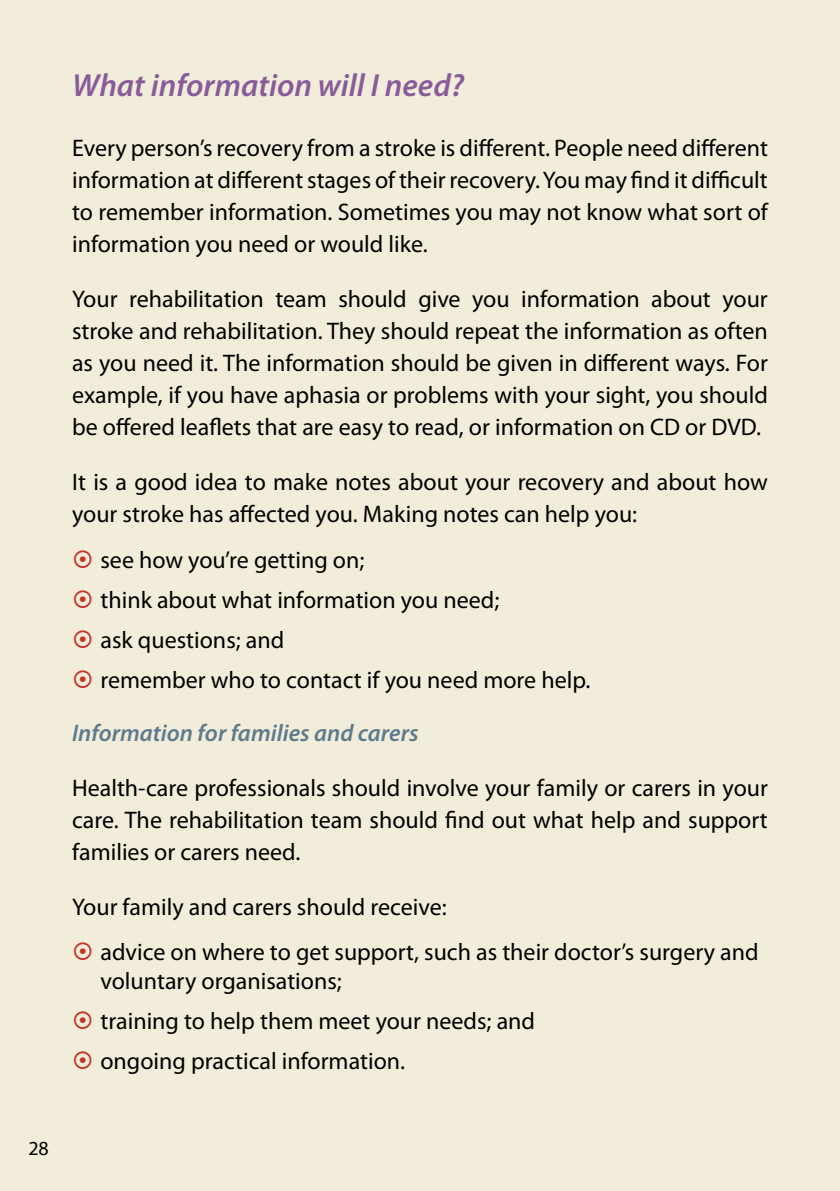
<style>
.page{position:relative;width:840px;height:1191px;background:#fff}
.page>*{position:absolute;margin:0;border:0;box-sizing:border-box;transform-origin:0 0}
.t1{font:italic 600 32px "Myriad Pro";color:#885c9a}
.t2{font:24px/32px "Myriad Pro";color:#000}
.t3{font:italic 600 24px "Myriad Pro";color:#5e7b8d}
.t4{font:20px "Myriad Pro";color:#000}
</style>
<div class="page">
<div style="left:0;top:0;width:839px;height:1191px;background:#f2edda"></div>
<h1 class="t1" style="left:72px;top:65px;width:393px">What information will I need?</h1>
<p class="t2" style="left:72px;top:132px;width:697px;text-align:justify">Every person’s recovery from a stroke is different. People need different information at different stages of their recovery. You may find it difficult to remember information. Sometimes you may not know what sort of information you need or would like.</p>
<p class="t2" style="left:72px;top:283px;width:697px;text-align:justify">Your rehabilitation team should give you information about your stroke and rehabilitation. They should repeat the information as often as you need it. The information should be given in different ways. For example, if you have aphasia or problems with your sight, you should be offered leaflets that are easy to read, or information on CD or DVD.</p>
<p class="t2" style="left:72px;top:465px;width:696px">It is a good idea to make notes about your recovery and about how your stroke has affected you. Making notes can help you:</p>
<p class="t2" style="left:100px;top:539px;width:491px;line-height:40.2px">see how you’re getting on;<br>think about what information you need;<br>ask questions; and<br>remember who to contact if you need more help.</p>
<p class="t3" style="left:72px;top:718px;width:348px">Information for families and carers</p>
<p class="t2" style="left:72px;top:771px;width:697px;text-align:justify">Health-care professionals should involve your family or carers in your care. The rehabilitation team should find out what help and support families or carers need.</p>
<p class="t2" style="left:100px;top:883px;width:659px;line-height:45.8px;text-indent:-28px">Your family and carers should receive:<br>advice on where to get support, such as their doctor’s surgery and</p>
<p class="t2" style="left:100px;top:960px;width:436px;line-height:40.2px">voluntary organisations;<br>training to help them meet your needs; and ongoing practical information.</p>
<p class="t4" style="left:28px;top:1136px;width:22px">28</p>
</div>
